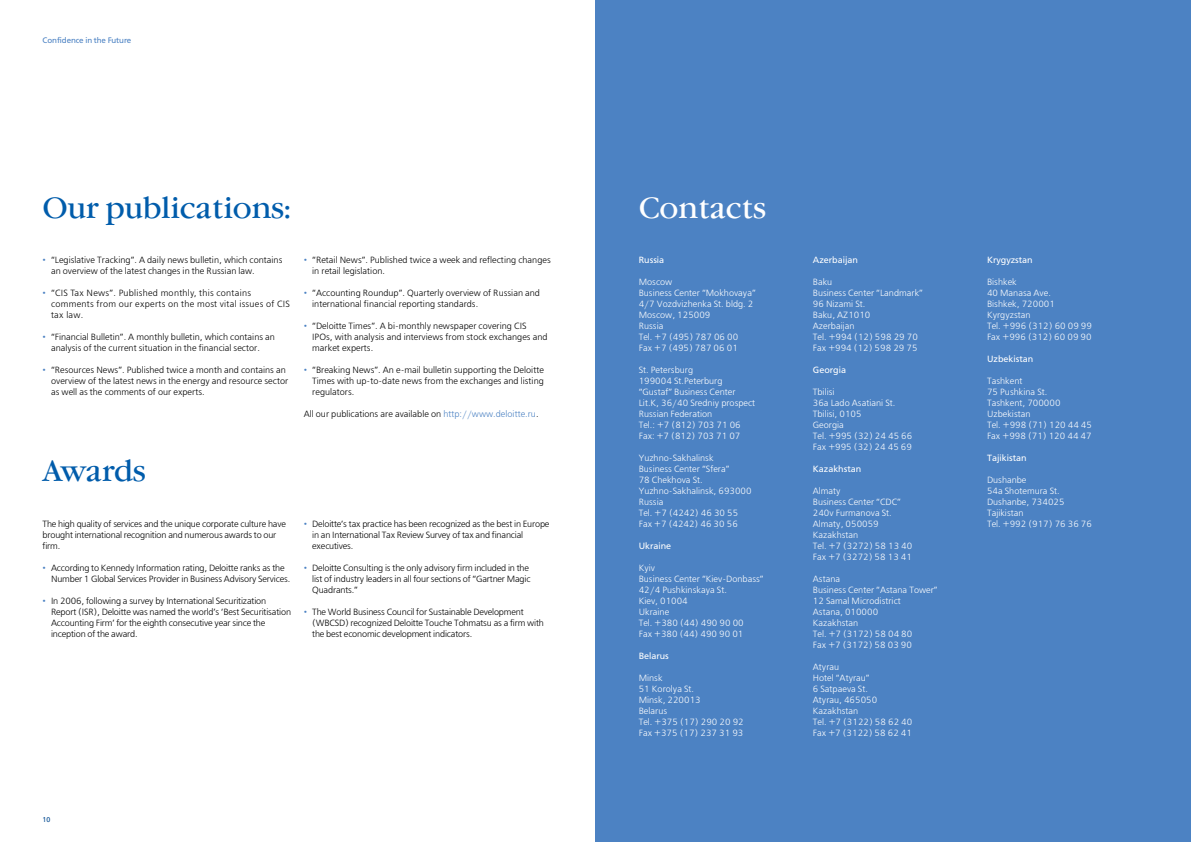
<style>
.page{position:relative;width:1191px;height:842px;background:#fff}
.page>*{position:absolute;margin:0;border:0;box-sizing:border-box;transform-origin:0 0}
.t1{font:29px "Garamond Book ITC";letter-spacing:-.01em;color:#005cab}
.t2{font:29px "Garamond Book ITC";letter-spacing:-.01em;color:#fff}
.t3{font:300 9px/11px "Free Set";color:#fff}
.t4{font:300 9px/11px "Free Set";color:#000}
.t5{font:300 9px/11px "Free Set";letter-spacing:-.02em;color:#000}
.t6{font:300 9px/11px "Free Set";letter-spacing:.03em;color:#000}
.t7{font:9px "Free Set";color:#fff}
.t8{font:8px "Free Set";letter-spacing:-.01em;color:#4c82c3}
.t9{font:7px "Frutiger";color:#004990}
.s1{color:#4c82c3}
</style>
<div class="page">
<div style="left:595px;top:0;width:596px;height:842px;background:#4c82c3"></div>
<p class="t8" style="left:43px;top:35px;width:90px">Confidence in the Future</p>
<h1 class="t1" style="left:43px;top:190px;width:250px">Our publications:</h1>
<p class="t4" style="left:51px;top:254px;width:233px;text-indent:-9px"><span class="s1">•</span> “Legislative Tracking”. A daily news bulletin, which contains an overview of the latest changes in the Russian law.</p>
<p class="t6" style="left:51px;top:287px;width:240px;text-indent:-9px"><span class="s1">•</span> “CIS Tax News”. Published monthly, this contains comments from our experts on the most vital issues of CIS tax law.</p>
<p class="t4" style="left:51px;top:331px;width:225px;text-indent:-9px"><span class="s1">•</span> “Financial Bulletin”. A monthly bulletin, which contains an analysis of the current situation in the financial sector.</p>
<p class="t4" style="left:51px;top:364px;width:239px;text-indent:-9px"><span class="s1">•</span> “Resources News”. Published twice a month and contains an overview of the latest news in the energy and resource sector as well as the comments of our experts.</p>
<p class="t4" style="left:312px;top:254px;width:240px;text-indent:-9px"><span class="s1">•</span> “Retail News”. Published twice a week and reflecting changes in retail legislation.</p>
<p class="t4" style="left:312px;top:287px;width:229px;text-indent:-9px"><span class="s1">•</span> “Accounting Roundup”. Quarterly overview of Russian and international financial reporting standards.</p>
<p class="t4" style="left:312px;top:320px;width:237px;text-indent:-9px"><span class="s1">•</span> “Deloitte Times”. A bi-monthly newspaper covering CIS<br>IPOs, with analysis and interviews from stock exchanges and market experts.</p>
<p class="t4" style="left:312px;top:364px;width:233px;text-align:justify;text-indent:-9px"><span class="s1">•</span> “Breaking News”. An e-mail bulletin supporting the Deloitte Times with up-to-date news from the exchanges and listing regulators.</p>
<p class="t4" style="left:304px;top:408px;width:236px">All our publications are available on <span class="s1">http://www.deloitte.ru</span>.</p>
<h1 class="t1" style="left:43px;top:452px;width:105px">Awards</h1>
<p class="t5" style="left:43px;top:518px;width:245px">The high quality of services and the unique corporate culture have brought international recognition and numerous awards to our firm.</p>
<p class="t5" style="left:51px;top:562px;width:241px;text-indent:-9px"><span class="s1">•</span> According to Kennedy Information rating, Deloitte ranks as the<br>Number 1 Global Services Provider in Business Advisory Services.</p>
<p class="t5" style="left:51px;top:595px;width:241px;text-indent:-9px"><span class="s1">•</span> In 2006, following a survey by International Securitization Report (ISR), Deloitte was named the world’s ‘Best Securitisation Accounting Firm’ for the eighth consecutive year since the inception of the award.</p>
<p class="t5" style="left:312px;top:518px;width:239px;text-indent:-9px"><span class="s1">•</span> Deloitte’s tax practice has been recognized as the best in Europe in an International Tax Review Survey of tax and financial executives.</p>
<p class="t5" style="left:312px;top:562px;width:220px;text-indent:-9px"><span class="s1">•</span> Deloitte Consulting is the only advisory firm included in the list of industry leaders in all four sections of “Gartner Magic<br>Quadrants.”</p>
<p class="t5" style="left:312px;top:606px;width:233px;text-indent:-9px"><span class="s1">•</span> The World Business Council for Sustainable Development (WBCSD) recognized Deloitte Touche Tohmatsu as a firm with the best economic development indicators.</p>
<p class="t9" style="left:43px;top:815px;width:9px">10</p>
<h1 class="t2" style="left:639px;top:190px;width:129px">Contacts</h1>
<p class="t7" style="left:639px;top:254px;width:27px">Russia</p>
<p class="t3" style="left:639px;top:276px;width:119px">Moscow<br>Business Center “Mokhovaya”<br>4/7 Vozdvizhenka St. bldg. 2<br>Moscow, 125009<br>Russia<br>Tel. +7 (495) 787 06 00<br>Fax +7 (495) 787 06 01</p>
<p class="t3" style="left:639px;top:364px;width:118px">St. Petersburg<br>199004 St.Peterburg “Gustaf” Business Center<br>Lit.K, 36/40 Sredniy prospect<br>Russian Federation<br>Tel.: +7 (812) 703 71 06<br>Fax: +7 (812) 703 71 07</p>
<p class="t3" style="left:639px;top:452px;width:114px">Yuzhno-Sakhalinsk<br>Business Center “Sfera”<br>78 Chekhova St.<br>Yuzhno-Sakhalinsk, 693000<br>Russia<br>Tel. +7 (4242) 46 30 55<br>Fax +7 (4242) 46 30 56</p>
<p class="t7" style="left:639px;top:540px;width:34px">Ukraine</p>
<p class="t3" style="left:639px;top:562px;width:126px">Kyiv<br>Business Center “Kiev-Donbass”<br>42/4 Pushkinskaya St.<br>Kiev, 01004<br>Ukraine<br>Tel. +380 (44) 490 90 00<br>Fax +380 (44) 490 90 01</p>
<p class="t7" style="left:639px;top:650px;width:32px">Belarus</p>
<p class="t3" style="left:639px;top:672px;width:106px">Minsk<br>51 Korolya St.<br>Minsk, 220013<br>Belarus<br>Tel. +375 (17) 290 20 92<br>Fax +375 (17) 237 31 93</p>
<p class="t7" style="left:813px;top:254px;width:47px">Azerbaijan</p>
<p class="t3" style="left:813px;top:276px;width:112px">Baku<br>Business Center “Landmark”<br>96 Nizami St.<br>Baku, AZ1010<br>Azerbaijan<br>Tel. +994 (12) 598 29 70<br>Fax +994 (12) 598 29 75</p>
<p class="t7" style="left:813px;top:364px;width:35px">Georgia</p>
<p class="t3" style="left:813px;top:386px;width:101px">Tbilisi<br>36a Lado Asatiani St.<br>Tbilisi, 0105<br>Georgia<br>Tel. +995 (32) 24 45 66<br>Fax +995 (32) 24 45 69</p>
<p class="t7" style="left:813px;top:463px;width:50px">Kazakhstan</p>
<p class="t3" style="left:813px;top:485px;width:101px">Almaty<br>Business Center “CDC”<br>240v Furmanova St.<br>Almaty, 050059<br>Kazakhstan<br>Tel. +7 (3272) 58 13 40<br>Fax +7 (3272) 58 13 41</p>
<p class="t3" style="left:813px;top:573px;width:126px">Astana<br>Business Center “Astana Tower”<br>12 Samal Microdistrict<br>Astana, 010000<br>Kazakhstan<br>Tel. +7 (3172) 58 04 80<br>Fax +7 (3172) 58 03 90</p>
<p class="t3" style="left:813px;top:661px;width:101px">Atyrau<br>Hotel “Atyrau”<br>6 Satpaeva St.<br>Atyrau, 465050<br>Kazakhstan<br>Tel. +7 (3122) 58 62 40<br>Fax +7 (3122) 58 62 41</p>
<p class="t7" style="left:987px;top:254px;width:47px">Krygyzstan</p>
<p class="t3" style="left:987px;top:276px;width:106px">Bishkek<br>40 Manasa Ave.<br>Bishkek, 720001<br>Kyrgyzstan<br>Tel. +996 (312) 60 09 99<br>Fax +996 (312) 60 09 90</p>
<p class="t7" style="left:987px;top:353px;width:48px">Uzbekistan</p>
<p class="t3" style="left:987px;top:375px;width:106px">Tashkent<br>75 Pushkina St.<br>Tashkent, 700000<br>Uzbekistan<br>Tel. +998 (71) 120 44 45<br>Fax +998 (71) 120 44 47</p>
<p class="t7" style="left:987px;top:452px;width:41px">Tajikistan</p>
<p class="t3" style="left:987px;top:474px;width:106px">Dushanbe<br>54a Shotemura St.<br>Dushanbe, 734025<br>Tajikistan<br>Tel. +992 (917) 76 36 76</p>
</div>
